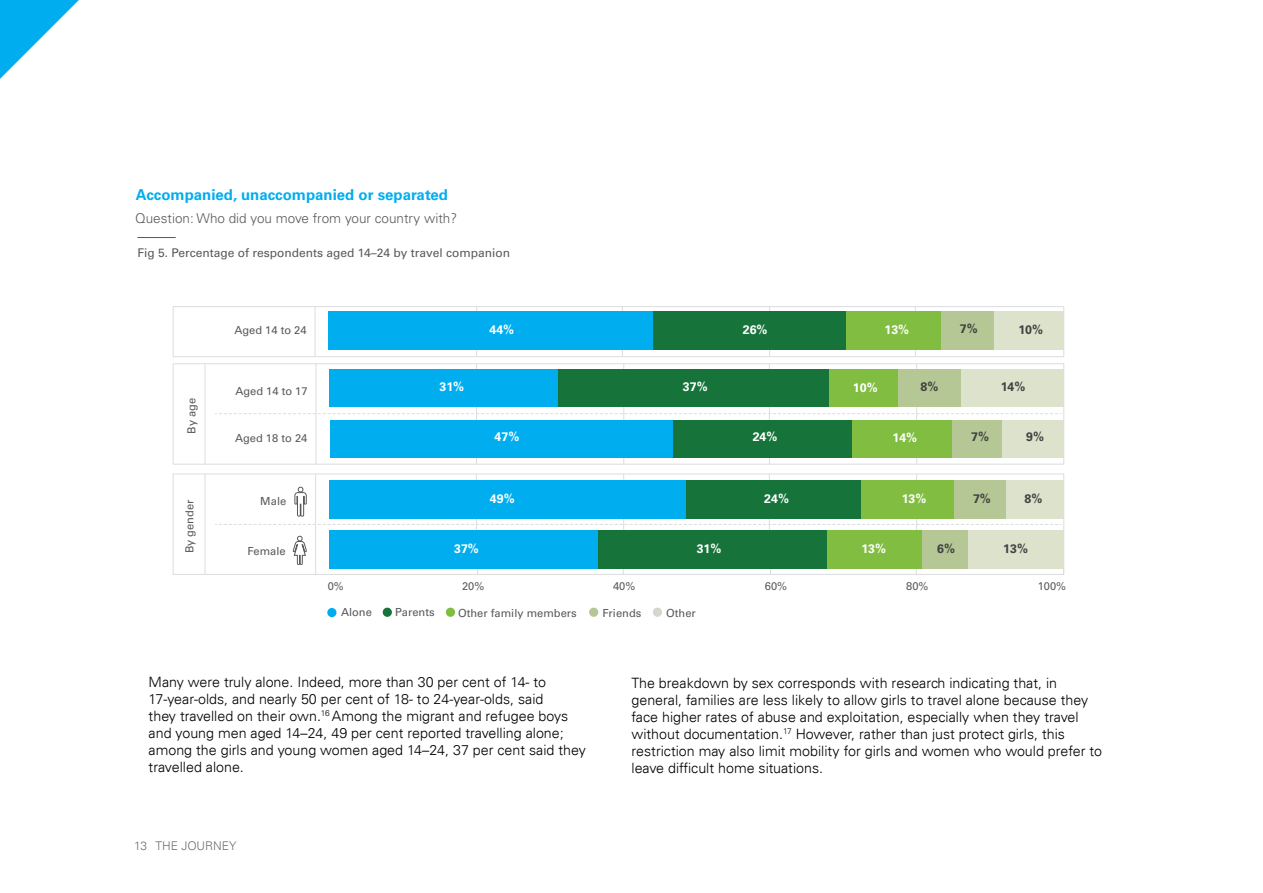
<style>
.page{position:relative;width:1263px;height:893px;background:#fff}
.page>*{position:absolute;margin:0;border:0;box-sizing:border-box;transform-origin:0 0}
.t1{font:700 15px "Univers LT Std";color:#00aeef}
.t2{font:300 14.25px/17.1px "Univers LT";color:#000}
.t3{font:300 13.5px "Univers LT Std";color:#58595b}
.t4{font:700 12.3px "Univers LT Std";color:#fff}
.t5{font:700 12.3px "Univers LT Std";color:#414141}
.t6{font:12px "Univers LT Std";color:#58595b}
.t7{font:300 12px "Univers LT";color:#6d6e71}
.t8{font:11.1px "Univers LT Std";color:#58595b}
</style>
<div class="page">
<svg style="left:0;top:0;width:79px;height:79px"></svg>
<hr style="left:915px;top:307px;width:1px;height:49px;background:#dcddde">
<hr style="left:769px;top:307px;width:1px;height:49px;background:#dcddde">
<hr style="left:622px;top:307px;width:1px;height:49px;background:#dcddde">
<hr style="left:476px;top:307px;width:1px;height:49px;background:#dcddde">
<hr style="left:916px;top:364px;width:1px;height:100px;background:#dcddde">
<hr style="left:769px;top:364px;width:1px;height:100px;background:#dcddde">
<hr style="left:623px;top:364px;width:1px;height:100px;background:#dcddde">
<hr style="left:476px;top:364px;width:1px;height:100px;background:#dcddde">
<svg style="left:215px;top:413px;width:846px;height:1px"></svg>
<hr style="left:916px;top:474px;width:1px;height:85px;background:#dcddde">
<hr style="left:769px;top:474px;width:1px;height:85px;background:#dcddde">
<hr style="left:623px;top:474px;width:1px;height:85px;background:#dcddde">
<hr style="left:476px;top:474px;width:1px;height:85px;background:#dcddde">
<svg style="left:215px;top:524px;width:846px;height:1px"></svg>
<svg style="left:294px;top:487px;width:13px;height:30px"></svg>
<svg style="left:293px;top:536px;width:14px;height:29px"></svg>
<hr style="left:205px;top:474px;width:1px;height:100px;background:#dcddde">
<hr style="left:205px;top:364px;width:1px;height:100px;background:#dcddde">
<div style="left:329px;top:312px;width:324px;height:38px;background:#00aeef"></div>
<div style="left:653px;top:312px;width:193px;height:38px;background:#16743b"></div>
<div style="left:846px;top:312px;width:95px;height:38px;background:#81bd41"></div>
<div style="left:994px;top:312px;width:70px;height:38px;background:#dce2cc"></div>
<div style="left:941px;top:312px;width:53px;height:38px;background:#b4c795"></div>
<hr style="left:315px;top:307px;width:1px;height:49px;background:#dcddde">
<div style="left:898px;top:370px;width:62px;height:37px;background:#b4c795"></div>
<div style="left:829px;top:370px;width:69px;height:37px;background:#81bd41"></div>
<div style="left:960px;top:370px;width:103px;height:37px;background:#dce2cc"></div>
<div style="left:330px;top:370px;width:228px;height:37px;background:#00aeef"></div>
<div style="left:558px;top:370px;width:270px;height:37px;background:#16743b"></div>
<hr style="left:316px;top:364px;width:1px;height:100px;background:#dcddde">
<div style="left:330px;top:420px;width:344px;height:37px;background:#00aeef"></div>
<div style="left:1000px;top:420px;width:64px;height:37px;background:#dce2cc"></div>
<div style="left:852px;top:420px;width:100px;height:37px;background:#81bd41"></div>
<div style="left:673px;top:420px;width:179px;height:37px;background:#16743b"></div>
<div style="left:330px;top:531px;width:269px;height:38px;background:#00aeef"></div>
<div style="left:922px;top:531px;width:47px;height:38px;background:#b4c795"></div>
<div style="left:969px;top:531px;width:95px;height:38px;background:#dce2cc"></div>
<div style="left:827px;top:531px;width:95px;height:38px;background:#81bd41"></div>
<div style="left:599px;top:531px;width:228px;height:38px;background:#16743b"></div>
<div style="left:327px;top:608px;width:9px;height:9px;background:#00aeef;border-radius:50%"></div>
<div style="left:383px;top:608px;width:9px;height:9px;background:#16743b;border-radius:50%"></div>
<div style="left:446px;top:608px;width:9px;height:9px;background:#81bd41;border-radius:50%"></div>
<div style="left:653px;top:608px;width:9px;height:9px;background:#d4d8cb;border-radius:50%"></div>
<div style="left:589px;top:608px;width:9px;height:9px;background:#b4c795;border-radius:50%"></div>
<div style="left:952px;top:420px;width:49px;height:37px;background:#b4c795"></div>
<div style="left:173px;top:306px;width:891px;height:51px;border:1px solid #dcddde"></div>
<div style="left:173px;top:364px;width:891px;height:100px;border:1px solid #dcddde"></div>
<div style="left:173px;top:474px;width:891px;height:100px;border:1px solid #dcddde"></div>
<div style="left:329px;top:480px;width:357px;height:39px;background:#00aeef"></div>
<div style="left:954px;top:480px;width:52px;height:39px;background:#b4c795"></div>
<div style="left:1006px;top:480px;width:57px;height:39px;background:#dce2cc"></div>
<div style="left:860px;top:480px;width:94px;height:39px;background:#81bd41"></div>
<div style="left:686px;top:480px;width:174px;height:39px;background:#16743b"></div>
<hr style="left:315px;top:475px;width:1px;height:99px;background:#dcddde">
<hr style="left:137px;top:237px;width:39px;height:1px;background:#58595b">
<p class="t1" style="left:136px;top:186px;width:314px">Accompanied, unaccompanied or separated</p>
<p class="t3" style="left:135px;top:210px;width:323px">Question: Who did you move from your country with?</p>
<p class="t6" style="left:137px;top:245px;width:374px">Fig 5. Percentage of respondents aged 14–24 by travel companion</p>
<p class="t8" style="left:234px;top:323px;width:74px">Aged 14 to 24</p>
<p class="t4" style="left:489px;top:322px;width:26px">44%</p>
<p class="t4" style="left:743px;top:322px;width:26px">26%</p>
<p class="t4" style="left:884px;top:322px;width:26px">13%</p>
<p class="t5" style="left:960px;top:321px;width:19px">7%</p>
<p class="t5" style="left:1018px;top:322px;width:26px">10%</p>
<p class="t8" style="left:185px;top:434px;width:37px;rotate:-90deg">By age</p>
<p class="t8" style="left:183px;top:553px;width:55px;rotate:-90deg">By gender</p>
<p class="t8" style="left:235px;top:385px;width:74px">Aged 14 to 17</p>
<p class="t8" style="left:235px;top:432px;width:74px">Aged 18 to 24</p>
<p class="t4" style="left:440px;top:379px;width:26px">31%</p>
<p class="t4" style="left:683px;top:379px;width:26px">37%</p>
<p class="t4" style="left:853px;top:381px;width:26px">10%</p>
<p class="t5" style="left:920px;top:379px;width:19px">8%</p>
<p class="t5" style="left:1001px;top:379px;width:26px">14%</p>
<p class="t4" style="left:495px;top:430px;width:26px">47%</p>
<p class="t4" style="left:753px;top:430px;width:26px">24%</p>
<p class="t4" style="left:892px;top:431px;width:26px">14%</p>
<p class="t5" style="left:1026px;top:430px;width:19px">9%</p>
<p class="t5" style="left:971px;top:430px;width:19px">7%</p>
<p class="t8" style="left:260px;top:495px;width:27px">Male</p>
<p class="t4" style="left:490px;top:491px;width:26px">49%</p>
<p class="t4" style="left:764px;top:491px;width:26px">24%</p>
<p class="t4" style="left:902px;top:492px;width:26px">13%</p>
<p class="t5" style="left:973px;top:491px;width:19px">7%</p>
<p class="t5" style="left:1025px;top:491px;width:19px">8%</p>
<p class="t8" style="left:248px;top:544px;width:39px">Female</p>
<p class="t4" style="left:454px;top:541px;width:26px">37%</p>
<p class="t4" style="left:697px;top:541px;width:26px">31%</p>
<p class="t4" style="left:861px;top:541px;width:26px">13%</p>
<p class="t5" style="left:937px;top:541px;width:19px">6%</p>
<p class="t5" style="left:1003px;top:541px;width:26px">13%</p>
<p class="t8" style="left:328px;top:580px;width:18px">0%</p>
<p class="t8" style="left:462px;top:580px;width:24px">20%</p>
<p class="t8" style="left:613px;top:580px;width:24px">40%</p>
<p class="t8" style="left:765px;top:580px;width:24px">60%</p>
<p class="t8" style="left:906px;top:580px;width:24px">80%</p>
<p class="t8" style="left:1038px;top:580px;width:30px">100%</p>
<p class="t8" style="left:341px;top:606px;width:32px">Alone</p>
<p class="t8" style="left:395px;top:606px;width:41px">Parents</p>
<p class="t8" style="left:458px;top:606px;width:120px">Other family members</p>
<p class="t8" style="left:602px;top:607px;width:40px">Friends</p>
<p class="t8" style="left:666px;top:606px;width:31px">Other</p>
<p class="t2" style="left:149px;top:673px;width:439px">Many were truly alone. Indeed, more than 30 per cent of 14- to 17-year-olds, and nearly 50 per cent of 18- to 24-year-olds, said<br>they travelled on their own.<sup>16</sup> Among the migrant and refugee boys and young men aged 14–24, 49 per cent reported travelling alone; among the girls and young women aged 14–24, 37 per cent said they travelled alone.</p>
<p class="t2" style="left:631px;top:674px;width:472px">The breakdown by sex corresponds with research indicating that, in general, families are less likely to allow girls to travel alone because they face higher rates of abuse and exploitation, especially when they travel without documentation.<sup>17</sup> However, rather than just protect girls, this restriction may also limit mobility for girls and women who would prefer to leave difficult home situations.</p>
<p class="t7" style="left:134px;top:838px;width:104px">13 THE JOURNEY</p>
</div>
